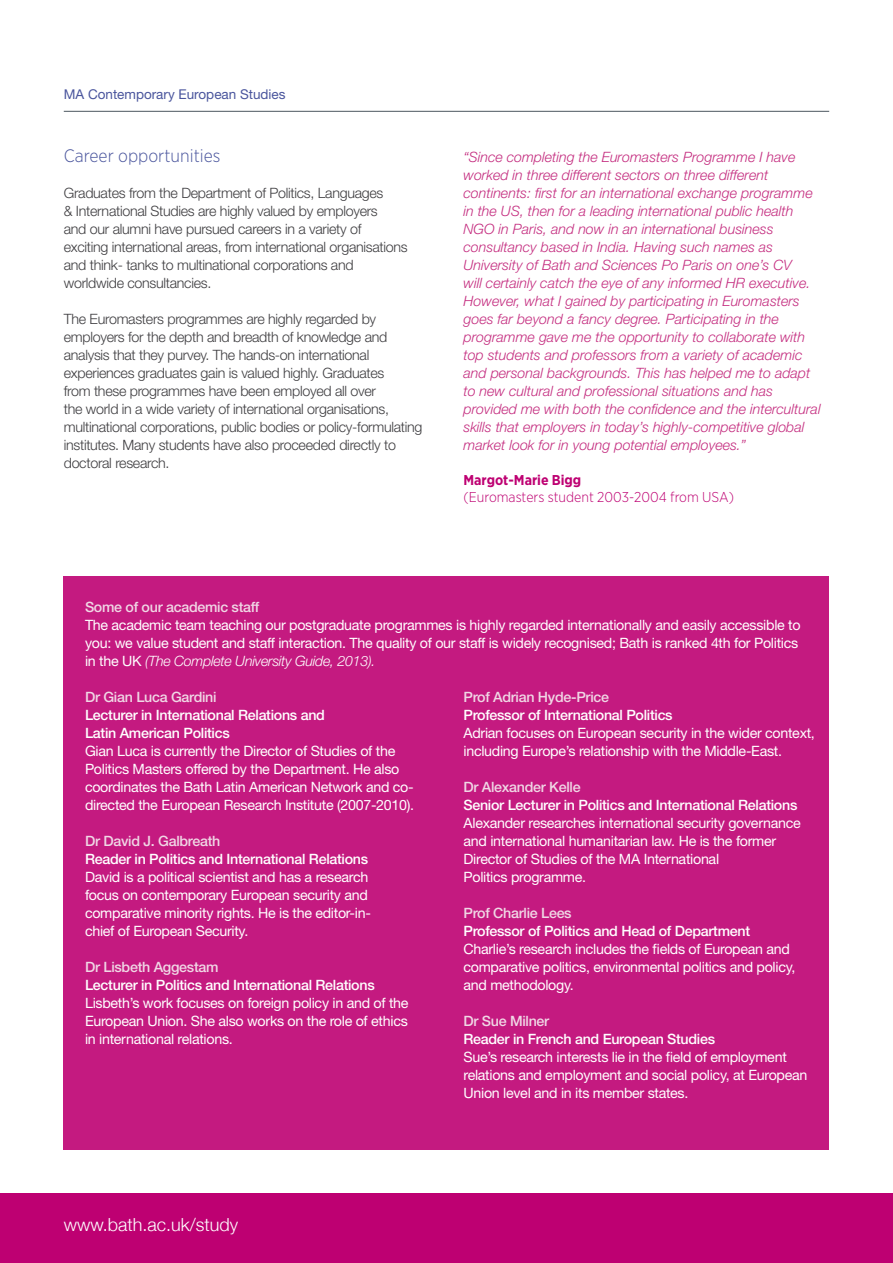
<style>
.page{position:relative;width:893px;height:1263px;background:#fff}
.page>*{position:absolute;margin:0;border:0;box-sizing:border-box;transform-origin:0 0}
.t1{font:300 18px "Helvetica Neue";color:#fff}
.t2{font:300 18px "Gotham Narrow";color:#4a559d}
.t3{font:14.25px/18px "Helvetica Neue LT Std";letter-spacing:-.02em;color:#fff}
.t4{font:italic 300 14.25px/18px "Helvetica Neue LT Std";color:#c42c7f}
.t5{font:300 14.25px/18px "Helvetica Neue LT Std";letter-spacing:-.02em;color:#3e3d40}
.t6{font:500 14.25px/18px "Helvetica Neue LT Std";letter-spacing:-.02em;color:#fff}
.t7{font:500 14.25px "Helvetica Neue LT Std";letter-spacing:-.02em;color:#f0d7e5}
.t8{font:300 14.25px "Gotham Narrow";color:#be0072}
.t9{font:700 14.25px "Gotham Narrow";color:#be0072}
.t10{font:13.5px "Helvetica Neue LT Std";color:#4a559d}
.s1{font-weight:300;font-style:italic}
</style>
<div class="page">
<div style="left:0;top:1194px;width:893px;height:69px;background:#be0072"></div>
<hr style="left:64px;top:111px;width:765px;height:1px;background:#4b575f">
<div style="left:64px;top:576px;width:765px;height:573px;background:#c41a80"></div>
<p class="t10" style="left:64px;top:86px;width:223px">MA Contemporary European Studies</p>
<p class="t2" style="left:64px;top:145px;width:158px">Career opportunities</p>
<p class="t5" style="left:64px;top:184px;width:345px">Graduates from the Department of Politics, Languages<br>&amp; International Studies are highly valued by employers<br>and our alumni have pursued careers in a variety of exciting international areas, from international organisations and think- tanks to multinational corporations and worldwide consultancies.</p>
<p class="t5" style="left:64px;top:310px;width:360px">The Euromasters programmes are highly regarded by employers for the depth and breadth of knowledge and analysis that they purvey. The hands-on international experiences graduates gain is valued highly. Graduates<br>from these programmes have been employed all over<br>the world in a wide variety of international organisations, multinational corporations, public bodies or policy-formulating institutes. Many students have also proceeded directly to doctoral research.</p>
<p class="t4" style="left:463px;top:148px;width:359px">“Since completing the Euromasters Programme I have worked in three different sectors on three different continents: first for an international exchange programme in the US, then for a leading international public health NGO in Paris, and now in an international business consultancy based in India. Having such names as University of Bath and Sciences Po Paris on one’s CV<br>will certainly catch the eye of any informed HR executive.<br>However, what I gained by participating in Euromasters goes far beyond a fancy degree. Participating in the programme gave me the opportunity to collaborate with top students and professors from a variety of academic and personal backgrounds. This has helped me to adapt to new cultural and professional situations and has provided me with both the confidence and the intercultural skills that employers in today’s highly-competitive global market look for in young potential employees.”</p>
<p class="t9" style="left:463px;top:471px;width:119px">Margot-Marie Bigg</p>
<p class="t8" style="left:463px;top:488px;width:272px">(Euromasters student 2003-2004 from USA)</p>
<p class="t7" style="left:85px;top:598px;width:176px">Some of our academic staff</p>
<p class="t3" style="left:85px;top:616px;width:717px">The academic team teaching our postgraduate programmes is highly regarded internationally and easily accessible to you: we value student and staff interaction. The quality of our staff is widely recognised; Bath is ranked 4th for Politics in the UK <span class="s1">(The Complete University Guide, 2013).</span></p>
<p class="t7" style="left:85px;top:688px;width:133px">Dr Gian Luca Gardini</p>
<p class="t6" style="left:85px;top:706px;width:241px">Lecturer in International Relations and<br>Latin American Politics</p>
<p class="t3" style="left:85px;top:742px;width:331px">Gian Luca is currently the Director of Studies of the Politics Masters offered by the Department. He also coordinates the Bath Latin American Network and co&shy;directed the European Research Institute (2007-2010).</p>
<p class="t7" style="left:85px;top:832px;width:137px">Dr David J. Galbreath</p>
<p class="t6" style="left:85px;top:850px;width:285px">Reader in Politics and International Relations</p>
<p class="t3" style="left:85px;top:868px;width:287px">David is a political scientist and has a research focus on contemporary European security and comparative minority rights. He is the editor-in&shy;chief of European Security.</p>
<p class="t7" style="left:85px;top:958px;width:135px">Dr Lisbeth Aggestam</p>
<p class="t6" style="left:85px;top:976px;width:291px">Lecturer in Politics and International Relations</p>
<p class="t3" style="left:85px;top:994px;width:325px;text-align:justify">Lisbeth’s work focuses on foreign policy in and of the European Union. She also works on the role of ethics in international relations.</p>
<p class="t1" style="left:64px;top:1214px;width:176px">www.bath.ac.uk/study</p>
<p class="t7" style="left:463px;top:688px;width:147px">Prof Adrian Hyde-Price</p>
<p class="t6" style="left:463px;top:706px;width:211px">Professor of International Politics</p>
<p class="t3" style="left:463px;top:724px;width:353px">Adrian focuses on European security in the wider context, including Europe’s relationship with the Middle-East.</p>
<p class="t7" style="left:463px;top:778px;width:119px">Dr Alexander Kelle</p>
<p class="t6" style="left:463px;top:796px;width:335px">Senior Lecturer in Politics and International Relations</p>
<p class="t3" style="left:463px;top:814px;width:339px">Alexander researches international security governance and international humanitarian law. He is the former Director of Studies of the MA International<br>Politics programme.</p>
<p class="t7" style="left:463px;top:904px;width:110px">Prof Charlie Lees</p>
<p class="t6" style="left:463px;top:922px;width:288px">Professor of Politics and Head of Department</p>
<p class="t3" style="left:463px;top:940px;width:333px">Charlie’s research includes the fields of European and comparative politics, environmental politics and policy, and methodology.</p>
<p class="t7" style="left:463px;top:1012px;width:87px">Dr Sue Milner</p>
<p class="t6" style="left:463px;top:1030px;width:253px">Reader in French and European Studies</p>
<p class="t3" style="left:463px;top:1048px;width:345px">Sue’s research interests lie in the field of employment relations and employment and social policy, at European<br>Union level and in its member states.</p>
</div>
